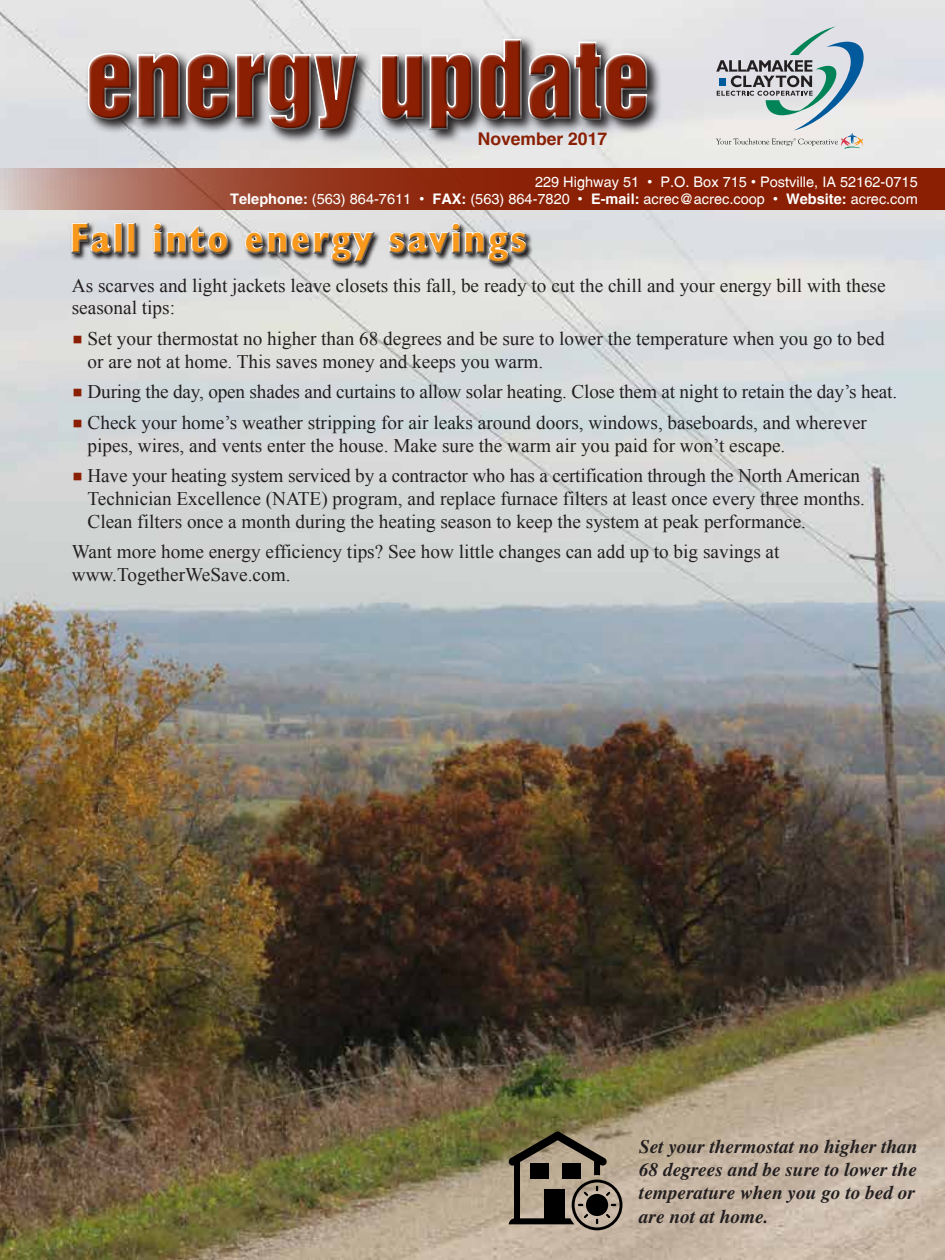
<style>
.page{position:relative;width:945px;height:1260px;background:#fff}
.page>*{position:absolute;margin:0;border:0;box-sizing:border-box;transform-origin:0 0}
.t1{font:41.12px "Classical Sans Bold Cond DTC";letter-spacing:.06em;color:#f8991d}
.t2{font:19.25px/22.8px "Times New Roman";color:#231f20}
.t3{font:italic 700 19.25px/23.1px "Times";color:#231f20}
.t4{font:700 17.5px "Switzerland";color:#8a1f03}
.t5{font:14.53px/16.1px "Switzerland Plain";color:#fff;text-align:right}
.s1{font-family:"Switzerland";font-weight:700}
</style>
<div class="page">
<img style="left:0;top:0;width:945px;height:1260px">
<svg style="left:84px;top:50px;width:288px;height:94px;background:#cecfd3"></svg>
<div style="left:86px;top:50px;width:274px;height:81px;background:#231f20;opacity:.75"></div>
<svg style="left:377px;top:35px;width:285px;height:109px;background:#d5d6d7"></svg>
<div style="left:379px;top:38px;width:270px;height:93px;background:#231f20;opacity:.75"></div>
<svg style="left:716px;top:26px;width:148px;height:123px;background:#bfc9cd"></svg>
<svg style="left:71px;top:222px;width:463px;height:48px;background:#d6d8da"></svg>
<div style="left:69px;top:221px;width:459px;height:42px;background:#e1e1e1"></div>
<div style="left:69px;top:222px;width:460px;height:43px;background:#231f20;opacity:.75"></div>
<svg style="left:0;top:168px;width:945px;height:42px;background:#973e27"></svg>
<svg style="left:508px;top:1131px;width:114px;height:99px;background:#8c806d"></svg>
<div style="left:514px;top:1159px;width:6px;height:60px;background:#000"></div>
<div style="left:544px;top:1190px;width:21px;height:30px;background:#000"></div>
<div style="left:531px;top:1163px;width:18px;height:16px;background:#000"></div>
<div style="left:562px;top:1163px;width:19px;height:16px;background:#000"></div>
<svg style="left:74px;top:335px;width:8px;height:8px"></svg>
<svg style="left:74px;top:388px;width:8px;height:8px"></svg>
<svg style="left:74px;top:419px;width:8px;height:8px"></svg>
<svg style="left:74px;top:472px;width:8px;height:8px"></svg>
<p class="t4" style="left:478px;top:128px;width:131px">November 2017</p>
<p class="t5" style="left:230px;top:174px;width:689px">229 Highway 51 • P.O. Box 715 • Postville, IA 52162-0715<br><span class="s1">Telephone:</span> (563) 864-7611 • <span class="s1">FAX:</span> (563) 864-7820 • <span class="s1">E-mail:</span> acrec@acrec.coop • <span class="s1">Website:</span> acrec.com</p>
<h1 class="t1" style="left:70px;top:215px;width:458px">Fall into energy savings</h1>
<p class="t2" style="left:72px;top:273px;width:815px">As scarves and light jackets leave closets this fall, be ready to cut the chill and your energy bill with these seasonal tips:</p>
<p class="t2" style="left:88px;top:327px;width:799px">Set your thermostat no higher than 68 degrees and be sure to lower the temperature when you go to bed or are not at home. This saves money and keeps you warm.</p>
<p class="t2" style="left:88px;top:376px;width:811px;line-height:30.6px">During the day, open shades and curtains to allow solar heating. Close them at night to retain the day’s heat.<br>Check your home’s weather stripping for air leaks around doors, windows, baseboards, and wherever</p>
<p class="t2" style="left:88px;top:430px;width:774px;line-height:30.6px">pipes, wires, and vents enter the house. Make sure the warm air you paid for won’t escape.<br>Have your heating system serviced by a contractor who has a certification through the North American</p>
<p class="t2" style="left:88px;top:487px;width:779px">Technician Excellence (NATE) program, and replace furnace filters at least once every three months.<br>Clean filters once a month during the heating season to keep the system at peak performance.</p>
<p class="t2" style="left:72px;top:540px;width:709px">Want more home energy efficiency tips? See how little changes can add up to big savings at www.TogetherWeSave.com.</p>
<p class="t3" style="left:639px;top:1135px;width:280px">Set your thermostat no higher than<br>68 degrees and be sure to lower the temperature when you go to bed or are not at home.</p>
</div>
